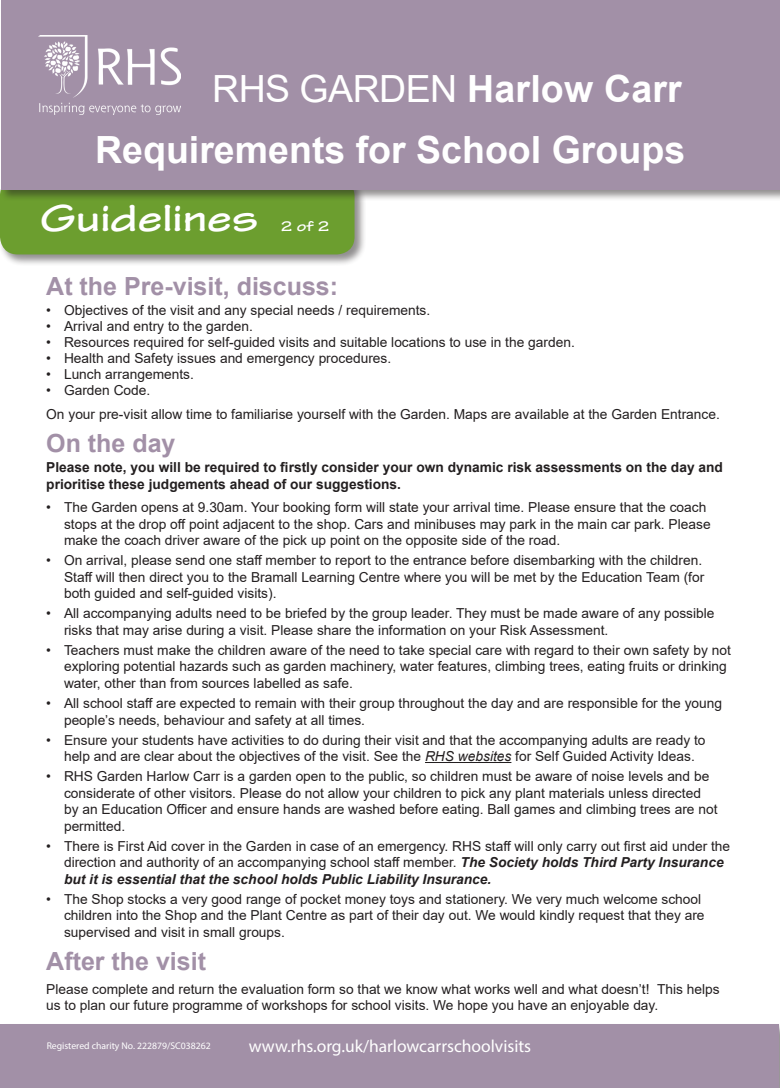
<style>
.page{position:relative;width:780px;height:1088px;background:#fff}
.page>*{position:absolute;margin:0;border:0;box-sizing:border-box;transform-origin:0 0}
.t1{font:700 expanded 40px "Tekton Pro";color:#fff}
.t2{font:700 37.5px "Arial";color:#fff}
.t3{font:700 25px "Arial";color:#a290a7}
.t4{font:17.5px "Myriad Pro";color:#fff}
.t5{font:700 expanded 15px "Tekton Pro";color:#fff}
.t6{font:13.75px/16.5px "Arial";color:#231f20}
.t7{font:700 13.75px/16.5px "Arial";color:#231f20}
.t8{font:9.75px "Myriad Pro";color:#fff}
.s1{font-weight:400}
.s2{font-style:italic}
.s3{font-weight:700;font-style:italic}
</style>
<div class="page">
<div style="left:0;top:176px;width:366px;height:90px;background:#231f20;opacity:.5"></div>
<div style="left:0;top:178px;width:354px;height:76px;background:#6c9e2f;border-radius:18px"></div>
<hr style="left:425px;top:762px;width:86px;height:1px;background:#231f20">
<div style="left:0;top:0;width:780px;height:202px;background:#231f20;opacity:.5"></div>
<div style="left:2px;top:0;width:778px;height:190px;background:#a290a7"></div>
<div style="left:0;top:1022px;width:780px;height:66px;background:#231f20;opacity:.5"></div>
<div style="left:0;top:1024px;width:778px;height:64px;background:#a290a7"></div>
<img style="left:39px;top:35px;width:142px;height:80px">
<p class="t2" style="left:212px;top:63px;width:471px"><span class="s1">RHS GARDEN</span> Harlow Carr</p>
<p class="t2" style="left:95px;top:123px;width:591px">Requirements for School Groups</p>
<p class="t1" style="left:40px;top:195px;width:219px">Guidelines</p>
<p class="t5" style="left:280px;top:218px;width:52px">2 of 2</p>
<p class="t3" style="left:46px;top:269px;width:293px">At the Pre-visit, discuss:</p>
<p class="t6" style="left:46px;top:302px;width:385px">• Objectives of the visit and any special needs / requirements.</p>
<p class="t6" style="left:46px;top:318px;width:208px">• Arrival and entry to the garden.</p>
<p class="t6" style="left:46px;top:334px;width:530px">• Resources required for self-guided visits and suitable locations to use in the garden.</p>
<p class="t6" style="left:46px;top:350px;width:346px">• Health and Safety issues and emergency procedures.</p>
<p class="t6" style="left:46px;top:366px;width:149px">• Lunch arrangements.</p>
<p class="t6" style="left:46px;top:382px;width:106px">• Garden Code.</p>
<p class="t6" style="left:46px;top:405px;width:675px">On your pre-visit allow time to familiarise yourself with the Garden. Maps are available at the Garden Entrance.</p>
<p class="t3" style="left:46px;top:426px;width:131px">On the day</p>
<p class="t7" style="left:46px;top:459px;width:678px">Please note, you will be required to firstly consider your own dynamic risk assessments on the day and prioritise these judgements ahead of our suggestions.</p>
<p class="t6" style="left:64px;top:499px;width:648px;text-indent:-18px">• The Garden opens at 9.30am. Your booking form will state your arrival time. Please ensure that the coach stops at the drop off point adjacent to the shop. Cars and minibuses may park in the main car park. Please make the coach driver aware of the pick up point on the opposite side of the road.</p>
<p class="t6" style="left:64px;top:552px;width:641px;text-indent:-18px">• On arrival, please send one staff member to report to the entrance before disembarking with the children.<br>Staff will then direct you to the Bramall Learning Centre where you will be met by the Education Team (for both guided and self-guided visits).</p>
<p class="t6" style="left:64px;top:605px;width:652px;text-indent:-18px">• All accompanying adults need to be briefed by the group leader. They must be made aware of any possible risks that may arise during a visit. Please share the information on your Risk Assessment.</p>
<p class="t6" style="left:64px;top:642px;width:668px;text-indent:-18px">• Teachers must make the children aware of the need to take special care with regard to their own safety by not exploring potential hazards such as garden machinery, water features, climbing trees, eating fruits or drinking water, other than from sources labelled as safe.</p>
<p class="t6" style="left:64px;top:695px;width:659px;text-indent:-18px">• All school staff are expected to remain with their group throughout the day and are responsible for the young people’s needs, behaviour and safety at all times.</p>
<p class="t6" style="left:46px;top:731px;width:660px;text-align:center">• Ensure your students have activities to do during their visit and that the accompanying adults are ready to help and are clear about the objectives of the visit. See the <span class="s2">RHS websites</span> for Self Guided Activity Ideas.</p>
<p class="t6" style="left:64px;top:768px;width:655px;text-indent:-18px">• RHS Garden Harlow Carr is a garden open to the public, so children must be aware of noise levels and be considerate of other visitors. Please do not allow your children to pick any plant materials unless directed by an Education Officer and ensure hands are washed before eating. Ball games and climbing trees are not permitted.</p>
<p class="t6" style="left:64px;top:837px;width:667px;text-indent:-18px">• There is First Aid cover in the Garden in case of an emergency. RHS staff will only carry out first aid under the direction and authority of an accompanying school staff member. <span class="s3">The Society holds Third Party Insurance but it is essential that the school holds Public Liability Insurance.</span></p>
<p class="t6" style="left:64px;top:890px;width:642px;text-indent:-18px">• The Shop stocks a very good range of pocket money toys and stationery. We very much welcome school children into the Shop and the Plant Centre as part of their day out. We would kindly request that they are supervised and visit in small groups.</p>
<p class="t3" style="left:46px;top:944px;width:161px">After the visit</p>
<p class="t6" style="left:46px;top:981px;width:675px">Please complete and return the evaluation form so that we know what works well and what doesn’t! This helps us to plan our future programme of workshops for school visits. We hope you have an enjoyable day.</p>
<p class="t8" style="left:47px;top:1040px;width:165px">Registered charity No. 222879/SC038262</p>
<p class="t4" style="left:249px;top:1035px;width:284px">www.rhs.org.uk/harlowcarrschoolvisits</p>
</div>
